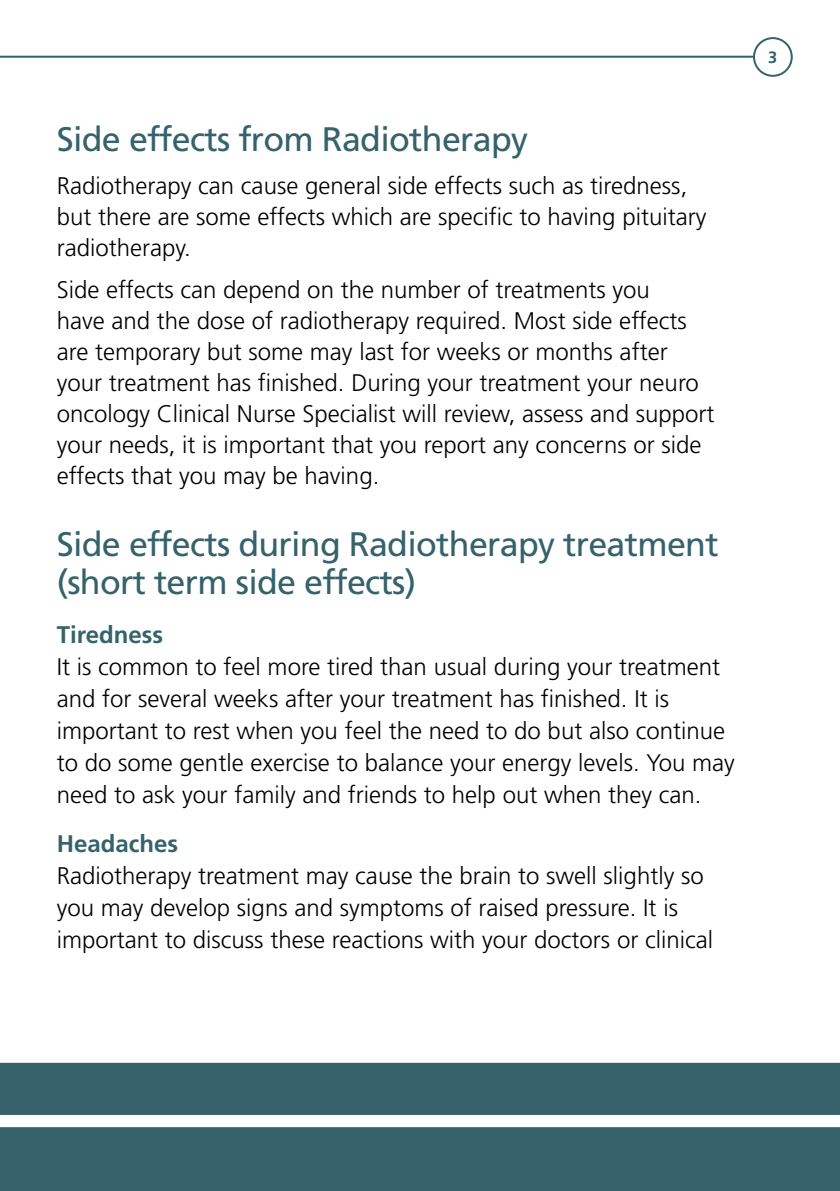
<style>
.page{position:relative;width:840px;height:1191px;background:#fff}
.page>*{position:absolute;margin:0;border:0;box-sizing:border-box;transform-origin:0 0}
.t1{font:34px/38px "Frutiger";letter-spacing:-.02em;color:#35626b}
.t2{font:300 24px/31px "Frutiger";color:#000}
.t3{font:700 24px "Frutiger";color:#35626b}
.t4{font:700 16.4px "Frutiger";color:#35626b}
</style>
<div class="page">
<div style="left:0;top:1062px;width:839px;height:129px;background:#35626b"></div>
<hr style="left:0;top:56px;width:791px;height:2px;background:#35626b">
<div style="left:753px;top:38px;width:38px;height:38px;background:#fff;border-radius:50%"></div>
<div style="left:752px;top:37px;width:40px;height:40px;border:2px solid #35626b;border-radius:50%"></div>
<svg style="left:0;top:1115px;width:839px;height:12px"></svg>
<h1 class="t1" style="left:57px;top:120px;width:472px">Side effects from Radiotherapy</h1>
<p class="t2" style="left:57px;top:170px;width:650px">Radiotherapy can cause general side effects such as tiredness, but there are some effects which are specific to having pituitary radiotherapy.</p>
<p class="t2" style="left:57px;top:274px;width:658px">Side effects can depend on the number of treatments you<br>have and the dose of radiotherapy required. Most side effects are temporary but some may last for weeks or months after your treatment has finished. During your treatment your neuro oncology Clinical Nurse Specialist will review, assess and support your needs, it is important that you report any concerns or side effects that you may be having.</p>
<h1 class="t1" style="left:57px;top:525px;width:663px">Side effects during Radiotherapy treatment (short term side effects)</h1>
<p class="t3" style="left:57px;top:620px;width:108px">Tiredness</p>
<p class="t2" style="left:57px;top:651px;width:679px;line-height:32px">It is common to feel more tired than usual during your treatment and for several weeks after your treatment has finished. It is important to rest when you feel the need to do but also continue to do some gentle exercise to balance your energy levels. You may need to ask your family and friends to help out when they can.</p>
<p class="t3" style="left:57px;top:829px;width:123px">Headaches</p>
<p class="t2" style="left:57px;top:859px;width:657px;line-height:32px">Radiotherapy treatment may cause the brain to swell slightly so you may develop signs and symptoms of raised pressure. It is important to discuss these reactions with your doctors or clinical</p>
<p class="t4" style="left:767px;top:48px;width:11px">3</p>
</div>
